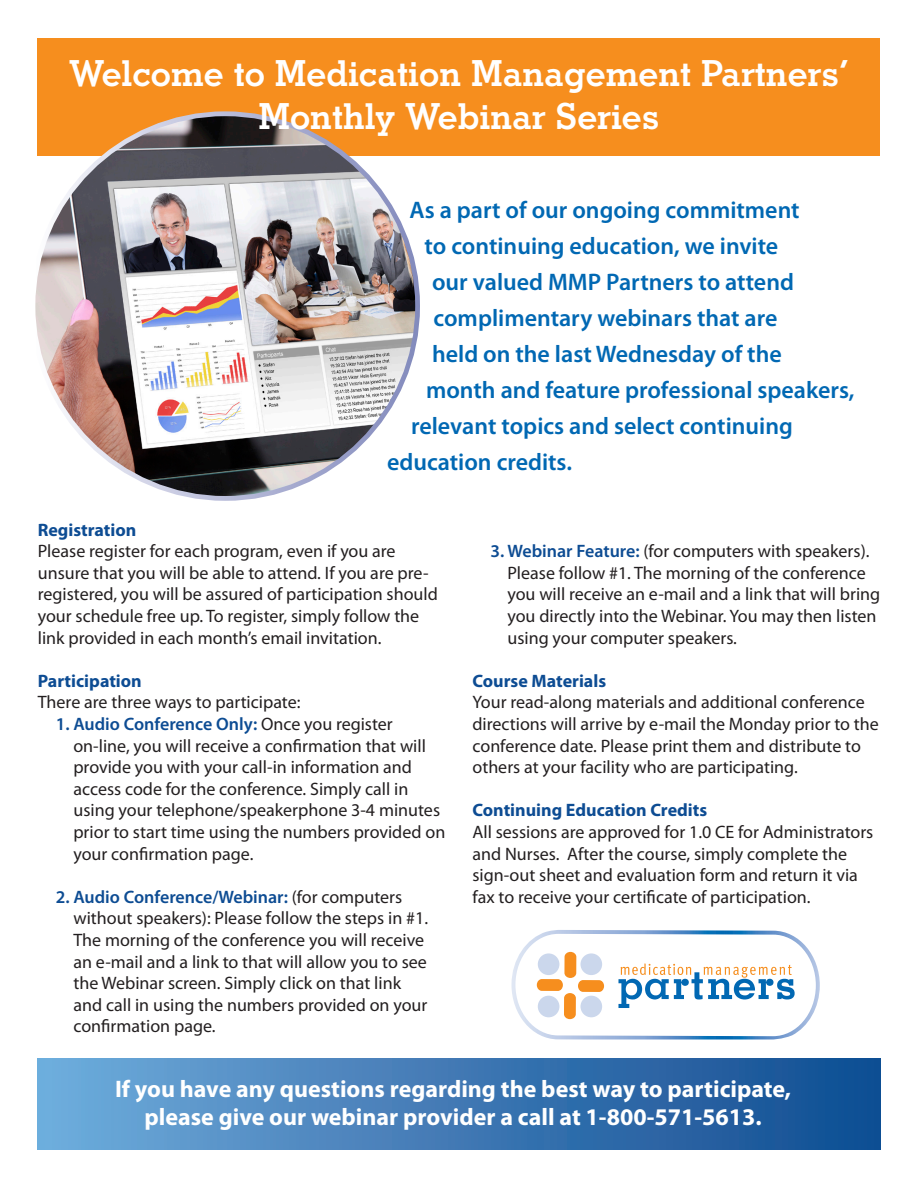
<style>
.page{position:relative;width:918px;height:1188px;background:#fff}
.page>*{position:absolute;margin:0;border:0;box-sizing:border-box;transform-origin:0 0}
.t1{font:700 36px "Stymie BT";color:#fff}
.t2{font:600 24px "Myriad Pro";color:#0168b3}
.t3{font:700 24px "Myriad Pro";color:#fff}
.t4{font:18px/21.6px "Myriad Pro";color:#231f20}
.t5{font:700 18px "Myriad Pro";color:#0d4c93}
.s1{font-weight:600;color:#0d4c93}
</style>
<div class="page">
<div style="left:38px;top:0;width:842px;height:1188px;background:linear-gradient(to right,#70aada,#0f4b91)"></div>
<div style="left:0;top:38px;width:918px;height:1020px;background:#fff"></div>
<div style="left:38px;top:38px;width:842px;height:117px;background:#f68e1e"></div>
<img style="left:33px;top:114px;width:385px;height:384px;border-radius:192px">
<div style="left:0;top:0;width:918px;height:38px;background:#fff"></div>
<div style="left:0;top:1150px;width:918px;height:38px;background:#fff"></div>
<svg style="left:511px;top:930px;width:309px;height:110px"></svg>
<div style="left:564px;top:952px;width:12px;height:26px;background:#f68e1e;border-radius:5px"></div>
<div style="left:578px;top:980px;width:26px;height:12px;background:#f68e1e;border-radius:5px"></div>
<div style="left:564px;top:993px;width:12px;height:26px;background:#f68e1e;border-radius:5px"></div>
<div style="left:537px;top:979px;width:26px;height:12px;background:#f68e1e;border-radius:5px"></div>
<div style="left:538px;top:996px;width:21px;height:21px;background:#cbd7ec;border-radius:50%"></div>
<div style="left:581px;top:996px;width:21px;height:21px;background:#cbd7ec;border-radius:50%"></div>
<div style="left:538px;top:953px;width:21px;height:22px;background:#cbd7ec;border-radius:50%"></div>
<div style="left:581px;top:953px;width:21px;height:22px;background:#cbd7ec;border-radius:50%"></div>
<p class="t1" style="left:69px;top:51px;width:781px">Welcome to Medication Management Partners’</p>
<p class="t1" style="left:258px;top:95px;width:403px">Monthly Webinar Series</p>
<p class="t2" style="left:410px;top:194px;width:392px">As a part of our ongoing commitment</p>
<p class="t2" style="left:425px;top:230px;width:355px">to continuing education, we invite</p>
<p class="t2" style="left:432px;top:266px;width:363px">our valued MMP Partners to attend</p>
<p class="t2" style="left:434px;top:302px;width:345px">complimentary webinars that are</p>
<p class="t2" style="left:432px;top:338px;width:351px">held on the last Wednesday of the</p>
<p class="t2" style="left:426px;top:374px;width:430px">month and feature professional speakers,</p>
<p class="t2" style="left:411px;top:410px;width:383px">relevant topics and select continuing</p>
<p class="t2" style="left:387px;top:446px;width:187px">education credits.</p>
<p class="t5" style="left:38px;top:518px;width:100px">Registration</p>
<p class="t4" style="left:38px;top:540px;width:402px">Please register for each program, even if you are unsure that you will be able to attend. If you are pre&shy;registered, you will be assured of participation should your schedule free up. To register, simply follow the link provided in each month’s email invitation.</p>
<p class="t5" style="left:38px;top:669px;width:106px">Participation</p>
<p class="t4" style="left:38px;top:691px;width:264px">There are three ways to participate:</p>
<p class="t4" style="left:73px;top:713px;width:373px;text-indent:-18px"><span class="s1">1. Audio Conference Only:</span> Once you register on-line, you will receive a confirmation that will provide you with your call-in information and access code for the conference. Simply call in using your telephone/speakerphone 3-4 minutes prior to start time using the numbers provided on your confirmation page.</p>
<p class="t4" style="left:73px;top:886px;width:356px;text-indent:-18px"><span class="s1">2. Audio Conference/Webinar:</span> (for computers without speakers): Please follow the steps in #1.<br>The morning of the conference you will receive an e-mail and a link to that will allow you to see the Webinar screen. Simply click on that link and call in using the numbers provided on your confirmation page.</p>
<p class="t4" style="left:507px;top:540px;width:374px;text-indent:-17px"><span class="s1">3. Webinar Feature:</span> (for computers with speakers).<br>Please follow #1. The morning of the conference you will receive an e-mail and a link that will bring you directly into the Webinar. You may then listen using your computer speakers.</p>
<p class="t5" style="left:472px;top:669px;width:135px">Course Materials</p>
<p class="t4" style="left:472px;top:691px;width:408px">Your read-along materials and additional conference directions will arrive by e-mail the Monday prior to the conference date. Please print them and distribute to others at your facility who are participating.</p>
<p class="t5" style="left:472px;top:798px;width:236px">Continuing Education Credits</p>
<p class="t4" style="left:472px;top:821px;width:402px">All sessions are approved for 1.0 CE for Administrators and Nurses. After the course, simply complete the sign-out sheet and evaluation form and return it via fax to receive your certificate of participation.</p>
<p class="t3" style="left:115px;top:1073px;width:678px">If you have any questions regarding the best way to participate,</p>
<p class="t3" style="left:145px;top:1102px;width:619px">please give our webinar provider a call at 1-800-571-5613.</p>
</div>
